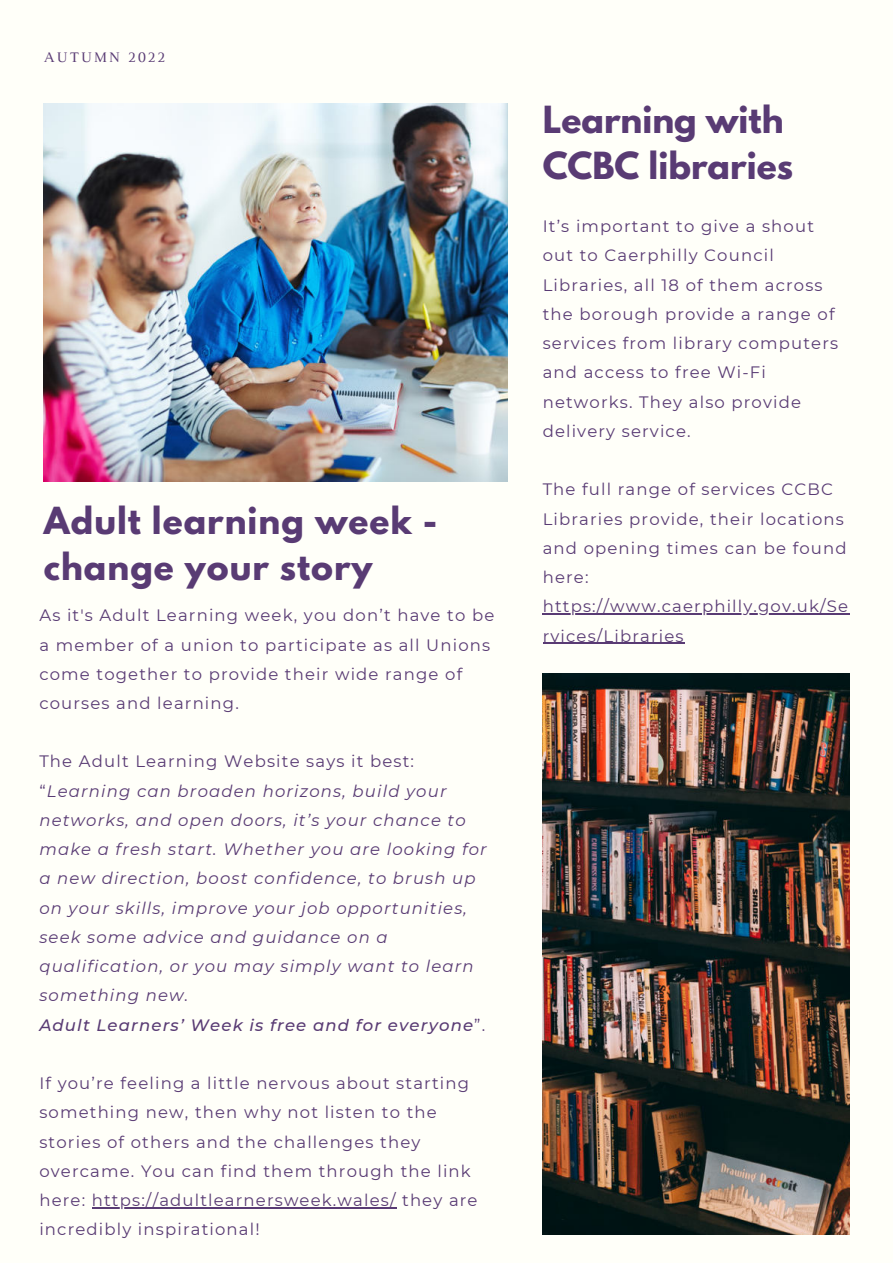
<style>
.page{position:relative;width:893px;height:1264px;background:#fff}
.page>*{position:absolute;margin:0;border:0;box-sizing:border-box;transform-origin:0 0}
.t1{font:700 33.15px/46px "League Spartan";color:#593b74}
.t2{font:700 33px/46px "League Spartan";letter-spacing:.03em;color:#593b74}
.t3{font:16.5px/29.2px "Montserrat";letter-spacing:.07em;color:#593b74}
.t4{font:italic 16.5px/29.2px "Montserrat";letter-spacing:.07em;color:#593b74}
.t5{font:14.85px "Luthier";letter-spacing:.14em;color:#593b74}
.s1{font-style:normal}
.s2{font-weight:500}
</style>
<div class="page">
<div style="left:0;top:0;width:892px;height:1262px;background:#fffff9"></div>
<img style="left:44px;top:103px;width:463px;height:378px">
<img style="left:542px;top:673px;width:307px;height:561px">
<hr style="left:92px;top:1207px;width:304px;height:1px;background:#593b74">
<hr style="left:542px;top:613px;width:307px;height:1px;background:#593b74">
<hr style="left:542px;top:642px;width:142px;height:1px;background:#593b74">
<p class="t5" style="left:44px;top:48px;width:123px">AUTUMN 2022</p>
<h2 class="t2" style="left:44px;top:497px;width:395px">Adult learning week - change your story</h2>
<p class="t3" style="left:39px;top:600px;width:456px">As it's Adult Learning week, you don’t have to be a member of a union to participate as all Unions come together to provide their wide range of courses and learning.</p>
<p class="t4" style="left:39px;top:746px;width:449px"><span class="s1">The Adult Learning Website says it best: “</span>Learning can broaden horizons, build your networks, and open doors, it’s your chance to make a fresh start. Whether you are looking for a new direction, boost confidence, to brush up on your skills, improve your job opportunities, seek some advice and guidance on a qualification, or you may simply want to learn something new.<br><span class="s2">Adult Learners’ Week is free and for everyone</span><span class="s1">”.</span></p>
<p class="t3" style="left:39px;top:1068px;width:439px">If you’re feeling a little nervous about starting something new, then why not listen to the stories of others and the challenges they overcame. You can find them through the link here: https://adultlearnersweek.wales/ they are incredibly inspirational!</p>
<h1 class="t1" style="left:542px;top:96px;width:252px">Learning with<br>CCBC libraries</h1>
<p class="t3" style="left:542px;top:211px;width:297px">It’s important to give a shout out to Caerphilly Council<br>Libraries, all 18 of them across the borough provide a range of services from library computers and access to free Wi-Fi networks. They also provide delivery service.</p>
<p class="t3" style="left:542px;top:474px;width:307px">The full range of services CCBC<br>Libraries provide, their locations and opening times can be found here: https://www.caerphilly.gov.uk/Se rvices/Libraries</p>
</div>
